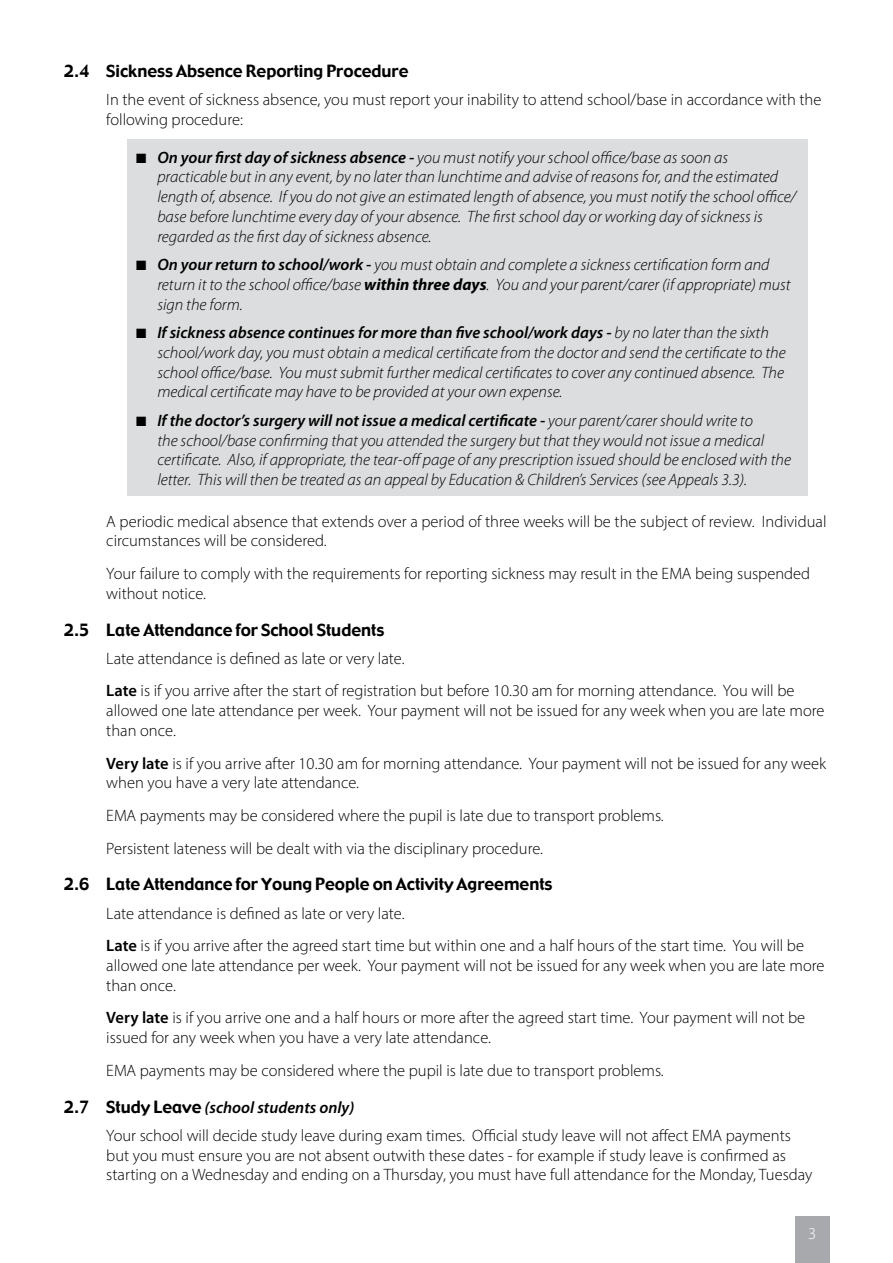
<style>
.page{position:relative;width:893px;height:1263px;background:#fff}
.page>*{position:absolute;margin:0;border:0;box-sizing:border-box;transform-origin:0 0}
.t1{font:300 16.5px/19.8px "Myriad Pro";color:#000}
.t2{font:italic 300 16.5px/19.8px "Myriad Pro";color:#000}
.t3{font:16.5px "Gadget";color:#000}
.t4{font:300 16.5px "Myriad Pro";color:#fff}
.s1{font-weight:600}
.s2{font-weight:700}
.s3{font-family:"Gadget";font-weight:400}
.s4{font-weight:600;font-style:italic}
</style>
<div class="page">
<div style="left:795px;top:1216px;width:34px;height:47px;background:#a7a9ac"></div>
<div style="left:128px;top:140px;width:680px;height:356px;background:#dcddde"></div>
<p class="t3" style="left:64px;top:60px;width:346px">2.4 Sickness Absence Reporting Procedure</p>
<p class="t1" style="left:106px;top:90px;width:717px">In the event of sickness absence, you must report your inability to attend school/base in accordance with the following procedure:</p>
<p class="t2" style="left:157px;top:147px;width:640px;text-indent:-21px">■ <span class="s1">On your first day of sickness absence -</span> you must notify your school office/base as soon as practicable but in any event, by no later than lunchtime and advise of reasons for, and the estimated length of, absence. If you do not give an estimated length of absence, you must notify the school office/ base before lunchtime every day of your absence. The first school day or working day of sickness is regarded as the first day of sickness absence.</p>
<p class="t2" style="left:157px;top:255px;width:635px;text-indent:-21px">■ <span class="s1">On your return to school/work -</span> you must obtain and complete a sickness certification form and return it to the school office/base <span class="s2">within three days</span>. You and your parent/carer (if appropriate) must sign the form.</p>
<p class="t2" style="left:157px;top:322px;width:630px;text-indent:-21px">■ <span class="s1">If sickness absence continues for more than five school/work days -</span> by no later than the sixth school/work day, you must obtain a medical certificate from the doctor and send the certificate to the school office/base. You must submit further medical certificates to cover any continued absence. The medical certificate may have to be provided at your own expense.</p>
<p class="t2" style="left:157px;top:410px;width:635px;text-indent:-21px">■ <span class="s1">If the doctor’s surgery will not issue a medical certificate -</span> your parent/carer should write to<br>the school/base confirming that you attended the surgery but that they would not issue a medical certificate. Also, if appropriate, the tear-off page of any prescription issued should be enclosed with the letter. This will then be treated as an appeal by Education &amp; Children’s Services (see Appeals 3.3).</p>
<p class="t1" style="left:106px;top:511px;width:722px">A periodic medical absence that extends over a period of three weeks will be the subject of review. Individual circumstances will be considered.</p>
<p class="t1" style="left:106px;top:563px;width:705px">Your failure to comply with the requirements for reporting sickness may result in the EMA being suspended without notice.</p>
<p class="t3" style="left:64px;top:619px;width:322px">2.5 Late Attendance for School Students</p>
<p class="t1" style="left:106px;top:642px;width:690px;line-height:32.5px">Late attendance is defined as late or very late.<br><span class="s1">Late</span> is if you arrive after the start of registration but before 10.30 am for morning attendance. You will be</p>
<p class="t1" style="left:106px;top:701px;width:720px">allowed one late attendance per week. Your payment will not be issued for any week when you are late more than once.</p>
<p class="t1" style="left:106px;top:753px;width:721px"><span class="s1">Very late</span> is if you arrive after 10.30 am for morning attendance. Your payment will not be issued for any week when you have a very late attendance.</p>
<p class="t1" style="left:106px;top:799px;width:559px;line-height:32.5px">EMA payments may be considered where the pupil is late due to transport problems.<br>Persistent lateness will be dealt with via the disciplinary procedure.</p>
<p class="t3" style="left:64px;top:874px;width:490px">2.6 Late Attendance for Young People on Activity Agreements</p>
<p class="t1" style="left:106px;top:897px;width:699px;line-height:32.5px">Late attendance is defined as late or very late.<br><span class="s1">Late</span> is if you arrive after the agreed start time but within one and a half hours of the start time. You will be</p>
<p class="t1" style="left:106px;top:955px;width:720px">allowed one late attendance per week. Your payment will not be issued for any week when you are late more than once.</p>
<p class="t1" style="left:106px;top:1008px;width:700px"><span class="s1">Very late</span> is if you arrive one and a half hours or more after the agreed start time. Your payment will not be issued for any week when you have a very late attendance.</p>
<p class="t1" style="left:106px;top:1060px;width:559px">EMA payments may be considered where the pupil is late due to transport problems.</p>
<p class="t1" style="left:106px;top:1093px;width:686px;line-height:28.3px;text-indent:-43px"><span class="s3">2.7 Study Leave</span> <span class="s4">(school students only)<br></span>Your school will decide study leave during exam times. Official study leave will not affect EMA payments</p>
<p class="t1" style="left:106px;top:1145px;width:708px">but you must ensure you are not absent outwith these dates - for example if study leave is confirmed as starting on a Wednesday and ending on a Thursday, you must have full attendance for the Monday, Tuesday</p>
<p class="t4" style="left:808px;top:1224px;width:10px">3</p>
</div>
